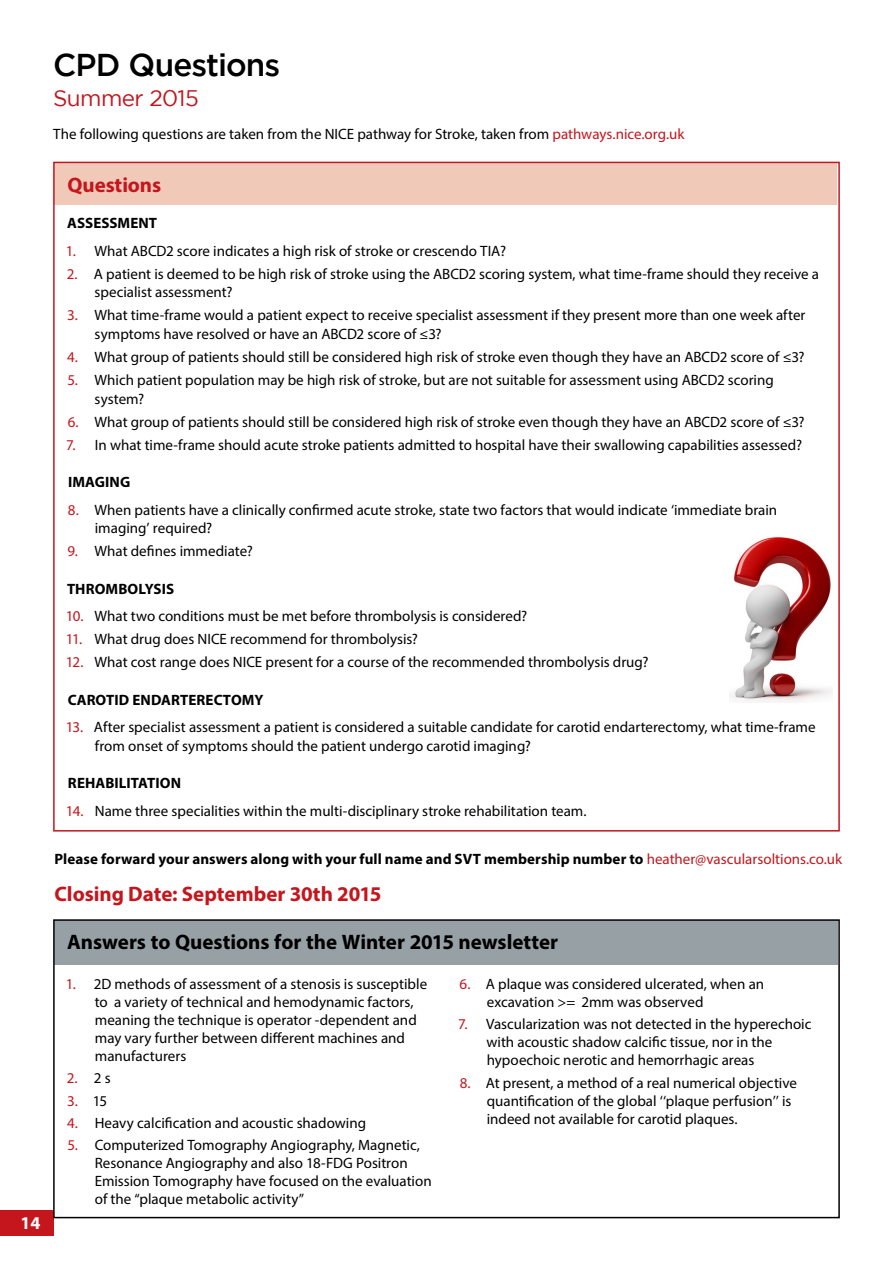
<style>
.page{position:relative;width:893px;height:1263px;background:#fff}
.page>*{position:absolute;margin:0;border:0;box-sizing:border-box;transform-origin:0 0}
.t1{font:500 31.5px "Gotham";letter-spacing:-.03em;color:#000}
.t2{font:22.5px "Gotham";letter-spacing:-.025em;color:#c4161c}
.t3{font:700 21px "Myriad Pro";letter-spacing:-.005em;color:#000}
.t4{font:700 21px "Myriad Pro";letter-spacing:-.005em;color:#c4161c}
.t5{font:700 18px "Myriad Pro";color:#fff}
.t6{font:15px/18px "Myriad Pro";color:#000}
.t7{font:700 15px "Myriad Pro";letter-spacing:.005em;color:#000}
.t8{font:15px "Myriad Pro";color:#c4161c}
.s1{color:#c4161c}
.s2{font-weight:400;color:#c4161c}
.s3{color:#000}
</style>
<div class="page">
<div style="left:0;top:1210px;width:53px;height:25px;background:#c4161c"></div>
<div style="left:55px;top:163px;width:782px;height:41px;background:#f1c9b9"></div>
<div style="left:55px;top:921px;width:783px;height:44px;background:#97a0a5"></div>
<div style="left:53px;top:919px;width:787px;height:299px;border:2px solid #000"></div>
<img style="left:729px;top:537px;width:104px;height:165px">
<h1 class="t1" style="left:53px;top:47px;width:229px">CPD Questions</h1>
<h2 class="t2" style="left:53px;top:86px;width:147px">Summer 2015</h2>
<p class="t6" style="left:53px;top:124px;width:633px">The following questions are taken from the NICE pathway for Stroke, taken from <span class="s1">pathways.nice.org.uk</span></p>
<p class="t5" style="left:20px;top:1211px;width:21px">14</p>
<h3 class="t4" style="left:68px;top:171px;width:95px">Questions</h3>
<p class="t7" style="left:67px;top:214px;width:91px">ASSESSMENT</p>
<p class="t6" style="left:66px;top:241px;width:442px"><span class="s1">1.</span> What ABCD2 score indicates a high risk of stroke or crescendo TIA?</p>
<p class="t6" style="left:95px;top:264px;width:726px;line-height:18.8px;text-indent:-28px"><span class="s1">2.</span> A patient is deemed to be high risk of stroke using the ABCD2 scoring system, what time-frame should they receive a specialist assessment?</p>
<p class="t6" style="left:95px;top:306px;width:712px;line-height:18.8px;text-indent:-27px"><span class="s1">3.</span> What time-frame would a patient expect to receive specialist assessment if they present more than one week after symptoms have resolved or have an ABCD2 score of ≤3?</p>
<p class="t6" style="left:67px;top:348px;width:739px"><span class="s1">4.</span> What group of patients should still be considered high risk of stroke even though they have an ABCD2 score of ≤3?</p>
<p class="t6" style="left:95px;top:371px;width:681px;line-height:18.8px;text-indent:-27px"><span class="s1">5.</span> Which patient population may be high risk of stroke, but are not suitable for assessment using ABCD2 scoring system?</p>
<p class="t6" style="left:68px;top:413px;width:738px"><span class="s1">6.</span> What group of patients should still be considered high risk of stroke even though they have an ABCD2 score of ≤3?</p>
<p class="t6" style="left:66px;top:436px;width:737px"><span class="s1">7.</span> In what time-frame should acute stroke patients admitted to hospital have their swallowing capabilities assessed?</p>
<p class="t7" style="left:68px;top:473px;width:64px">IMAGING</p>
<p class="t6" style="left:95px;top:500px;width:684px;line-height:18.8px;text-indent:-27px"><span class="s1">8.</span> When patients have a clinically confirmed acute stroke, state two factors that would indicate ‘immediate brain imaging’ required?</p>
<p class="t6" style="left:67px;top:542px;width:187px"><span class="s1">9.</span> What defines immediate?</p>
<p class="t7" style="left:67px;top:579px;width:109px">THROMBOLYSIS</p>
<p class="t6" style="left:66px;top:607px;width:463px"><span class="s1">10.</span> What two conditions must be met before thrombolysis is considered?</p>
<p class="t6" style="left:66px;top:630px;width:354px"><span class="s1">11.</span> What drug does NICE recommend for thrombolysis?</p>
<p class="t6" style="left:66px;top:653px;width:584px"><span class="s1">12.</span> What cost range does NICE present for a course of the recommended thrombolysis drug?</p>
<p class="t7" style="left:68px;top:690px;width:197px">CAROTID ENDARTERECTOMY</p>
<p class="t6" style="left:95px;top:717px;width:722px;line-height:18.8px;text-indent:-29px"><span class="s1">13.</span> After specialist assessment a patient is considered a suitable candidate for carotid endarterectomy, what time-frame from onset of symptoms should the patient undergo carotid imaging?</p>
<p class="t7" style="left:68px;top:773px;width:115px">REHABILITATION</p>
<p class="t6" style="left:66px;top:801px;width:522px"><span class="s1">14.</span> Name three specialities within the multi-disciplinary stroke rehabilitation team.</p>
<p class="t7" style="left:55px;top:849px;width:789px">Please forward your answers along with your full name and SVT membership number to <span class="s2">heather@vascularsoltions.co.uk</span></p>
<h3 class="t4" style="left:55px;top:880px;width:328px">Closing Date: September 30th 2015</h3>
<h3 class="t3" style="left:67px;top:928px;width:492px">Answers to Questions for the Winter 2015 newsletter</h3>
<p class="t6" style="left:95px;top:975px;width:334px;text-indent:-29px"><span class="s1">1.</span> 2D methods of assessment of a stenosis is susceptible to a variety of technical and hemodynamic factors, meaning the technique is operator -dependent and may vary further between different machines and manufacturers</p>
<p class="t8" style="left:67px;top:1069px;width:45px">2. <span class="s3">2 s</span></p>
<p class="t8" style="left:67px;top:1091px;width:42px">3. <span class="s3">15</span></p>
<p class="t6" style="left:67px;top:1113px;width:300px"><span class="s1">4.</span> Heavy calcification and acoustic shadowing</p>
<p class="t6" style="left:95px;top:1136px;width:338px;text-indent:-27px"><span class="s1">5.</span> Computerized Tomography Angiography, Magnetic, Resonance Angiography and also 18-FDG Positron Emission Tomography have focused on the evaluation of the “plaque metabolic activity”</p>
<p class="t6" style="left:487px;top:975px;width:279px;text-indent:-27px"><span class="s1">6.</span> A plaque was considered ulcerated, when an excavation &gt;= 2mm was observed</p>
<p class="t6" style="left:486px;top:1015px;width:327px;text-indent:-28px"><span class="s1">7.</span> Vascularization was not detected in the hyperechoic with acoustic shadow calcific tissue, nor in the hypoechoic nerotic and hemorrhagic areas</p>
<p class="t6" style="left:487px;top:1073px;width:312px;text-indent:-27px"><span class="s1">8.</span> At present, a method of a real numerical objective quantification of the global ‘‘plaque perfusion’’ is indeed not available for carotid plaques.</p>
</div>
